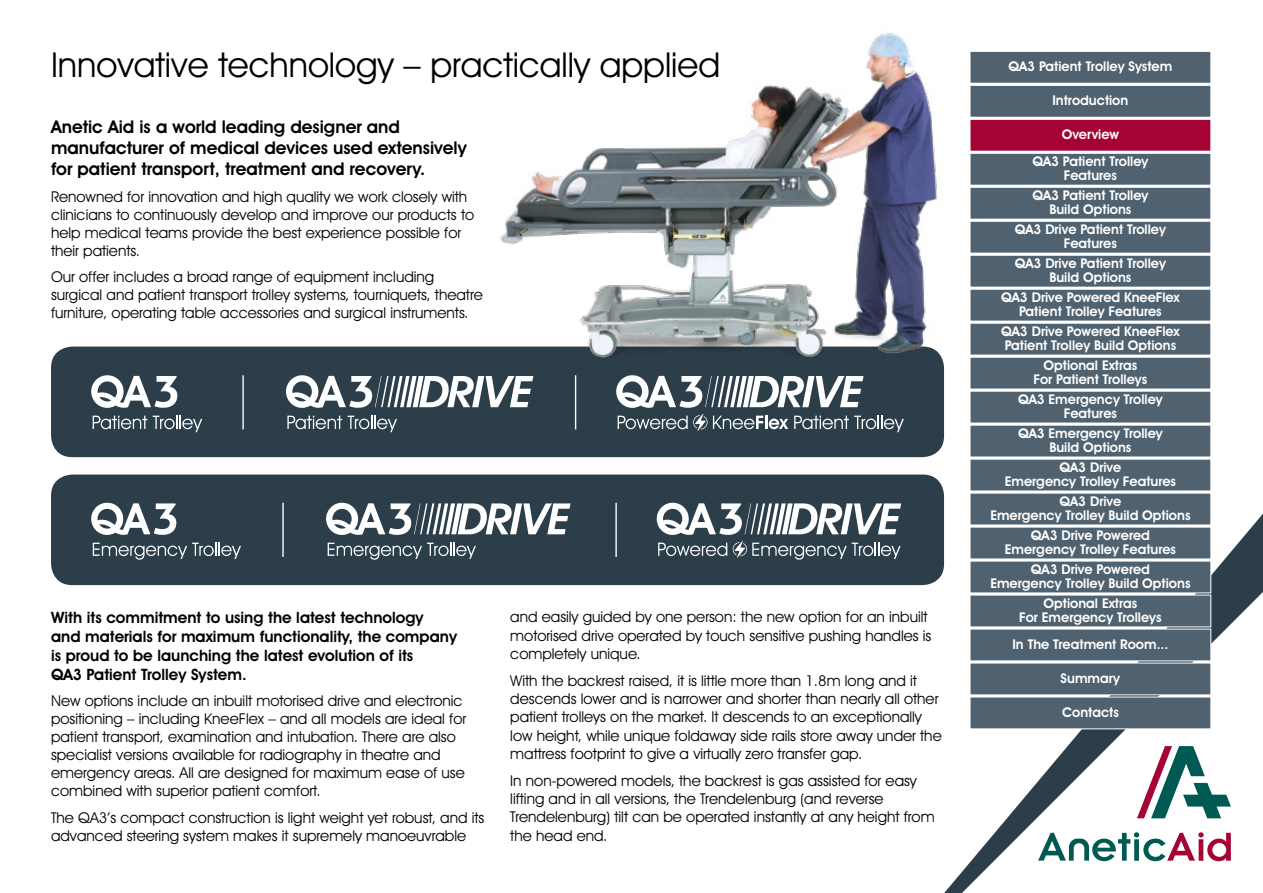
<style>
.page{position:relative;width:1263px;height:893px;background:#fff}
.page>*{position:absolute;margin:0;border:0;box-sizing:border-box;transform-origin:0 0}
.t1{font:34.5px "Avant Garde IT Cby BT";color:#000}
.t2{font:600 17.7px/21.3px "Avant Garde IT Cby BT";color:#000}
.t3{font:600 15.75px/18.9px "Avant Garde IT Cby BT";color:#000}
.t4{font:15px/18px "Avant Garde IT Cby BT";color:#000}
.t5{font:600 13.5px/13.5px "Avant Garde IT Cby BT";color:#fff;text-align:center}
</style>
<div class="page">
<svg style="left:944px;top:514px;width:319px;height:379px"></svg>
<svg style="left:1137px;top:746px;width:94px;height:72px"></svg>
<svg style="left:1038px;top:832px;width:193px;height:29px"></svg>
<div style="left:51px;top:474px;width:893px;height:111px;background:#2d3e4b;border-radius:21px"></div>
<svg style="left:91px;top:503px;width:85px;height:32px"></svg>
<svg style="left:93px;top:543px;width:148px;height:17px"></svg>
<svg style="left:657px;top:503px;width:244px;height:32px"></svg>
<svg style="left:658px;top:543px;width:69px;height:13px"></svg>
<svg style="left:733px;top:541px;width:168px;height:19px"></svg>
<svg style="left:326px;top:503px;width:244px;height:32px"></svg>
<svg style="left:328px;top:543px;width:148px;height:17px"></svg>
<hr style="left:282px;top:503px;width:2px;height:54px;background:#fff">
<hr style="left:615px;top:503px;width:2px;height:54px;background:#fff">
<div style="left:51px;top:347px;width:893px;height:110px;background:#2d3e4b;border-radius:21px"></div>
<svg style="left:91px;top:375px;width:86px;height:33px"></svg>
<svg style="left:93px;top:416px;width:54px;height:13px"></svg>
<svg style="left:153px;top:416px;width:49px;height:16px"></svg>
<svg style="left:616px;top:375px;width:247px;height:33px"></svg>
<svg style="left:713px;top:416px;width:75px;height:13px"></svg>
<svg style="left:794px;top:416px;width:110px;height:16px"></svg>
<svg style="left:618px;top:414px;width:89px;height:17px"></svg>
<svg style="left:286px;top:375px;width:247px;height:33px"></svg>
<svg style="left:287px;top:416px;width:55px;height:13px"></svg>
<svg style="left:348px;top:416px;width:49px;height:16px"></svg>
<hr style="left:242px;top:375px;width:2px;height:54px;background:#fff">
<hr style="left:575px;top:375px;width:1px;height:54px;background:#fff">
<img style="left:484px;top:33px;width:461px;height:341px">
<div style="left:970px;top:527px;width:241px;height:32px;background:#506270"></div>
<div style="left:970px;top:561px;width:241px;height:32px;background:#506270"></div>
<div style="left:970px;top:595px;width:241px;height:32px;background:#506270"></div>
<div style="left:970px;top:629px;width:241px;height:32px;background:#506270"></div>
<div style="left:970px;top:663px;width:241px;height:32px;background:#506270"></div>
<div style="left:970px;top:51px;width:241px;height:32px;background:#506270"></div>
<div style="left:970px;top:51px;width:241px;height:33px;border:1px solid #fff"></div>
<div style="left:970px;top:85px;width:241px;height:32px;background:#506270"></div>
<div style="left:970px;top:85px;width:241px;height:33px;border:1px solid #fff"></div>
<div style="left:970px;top:153px;width:241px;height:32px;background:#506270"></div>
<div style="left:970px;top:153px;width:241px;height:33px;border:1px solid #fff"></div>
<div style="left:970px;top:187px;width:241px;height:32px;background:#506270"></div>
<div style="left:970px;top:187px;width:241px;height:33px;border:1px solid #fff"></div>
<div style="left:970px;top:221px;width:241px;height:32px;background:#506270"></div>
<div style="left:970px;top:221px;width:241px;height:33px;border:1px solid #fff"></div>
<div style="left:970px;top:255px;width:241px;height:32px;background:#506270"></div>
<div style="left:970px;top:255px;width:241px;height:32px;border:1px solid #fff"></div>
<div style="left:970px;top:289px;width:241px;height:32px;background:#506270"></div>
<div style="left:970px;top:289px;width:241px;height:32px;border:1px solid #fff"></div>
<div style="left:970px;top:323px;width:241px;height:32px;background:#506270"></div>
<div style="left:970px;top:323px;width:241px;height:32px;border:1px solid #fff"></div>
<div style="left:970px;top:357px;width:241px;height:32px;background:#506270"></div>
<div style="left:970px;top:357px;width:241px;height:32px;border:1px solid #fff"></div>
<div style="left:970px;top:391px;width:241px;height:32px;background:#506270"></div>
<div style="left:970px;top:391px;width:241px;height:32px;border:1px solid #fff"></div>
<div style="left:970px;top:425px;width:241px;height:32px;background:#506270"></div>
<div style="left:970px;top:425px;width:241px;height:32px;border:1px solid #fff"></div>
<div style="left:970px;top:459px;width:241px;height:32px;background:#506270"></div>
<div style="left:970px;top:697px;width:241px;height:32px;background:#506270"></div>
<div style="left:970px;top:493px;width:241px;height:32px;background:#506270"></div>
<div style="left:970px;top:119px;width:241px;height:32px;background:#a50333"></div>
<div style="left:970px;top:119px;width:241px;height:33px;border:1px solid #fff"></div>
<h1 class="t1" style="left:51px;top:44px;width:671px">Innovative technology – practically applied</h1>
<p class="t2" style="left:51px;top:116px;width:417px">Anetic Aid is a world leading designer and manufacturer of medical devices used extensively for patient transport, treatment and recovery.</p>
<p class="t4" style="left:51px;top:187px;width:425px">Renowned for innovation and high quality we work closely with clinicians to continuously develop and improve our products to help medical teams provide the best experience possible for their patients.</p>
<p class="t4" style="left:51px;top:268px;width:433px">Our offer includes a broad range of equipment including surgical and patient transport trolley systems, tourniquets, theatre furniture, operating table accessories and surgical instruments.</p>
<p class="t3" style="left:51px;top:608px;width:408px">With its commitment to using the latest technology<br>and materials for maximum functionality, the company is proud to be launching the latest evolution of its<br>QA3 Patient Trolley System.</p>
<p class="t4" style="left:51px;top:692px;width:417px">New options include an inbuilt motorised drive and electronic positioning – including KneeFlex – and all models are ideal for patient transport, examination and intubation. There are also specialist versions available for radiography in theatre and emergency areas. All are designed for maximum ease of use combined with superior patient comfort.</p>
<p class="t4" style="left:51px;top:808px;width:435px">The QA3’s compact construction is light weight yet robust, and its advanced steering system makes it supremely manoeuvrable</p>
<p class="t4" style="left:510px;top:608px;width:423px">and easily guided by one person: the new option for an inbuilt motorised drive operated by touch sensitive pushing handles is completely unique.</p>
<p class="t4" style="left:510px;top:671px;width:433px">With the backrest raised, it is little more than 1.8m long and it descends lower and is narrower and shorter than nearly all other patient trolleys on the market. It descends to an exceptionally low height, while unique foldaway side rails store away under the mattress footprint to give a virtually zero transfer gap.</p>
<p class="t4" style="left:510px;top:771px;width:426px">In non-powered models, the backrest is gas assisted for easy lifting and in all versions, the Trendelenburg (and reverse Trendelenburg) tilt can be operated instantly at any height from the head end.</p>
<p class="t5" style="left:1008px;top:60px;width:165px">QA3 Patient Trolley System</p>
<p class="t5" style="left:1052px;top:94px;width:77px">Introduction</p>
<p class="t5" style="left:1062px;top:128px;width:59px">Overview</p>
<p class="t5" style="left:1032px;top:155px;width:118px">QA3 Patient Trolley<br>Features</p>
<p class="t5" style="left:1032px;top:189px;width:118px">QA3 Patient Trolley<br>Build Options</p>
<p class="t5" style="left:1015px;top:223px;width:153px">QA3 Drive Patient Trolley<br>Features</p>
<p class="t5" style="left:1015px;top:257px;width:153px">QA3 Drive Patient Trolley<br>Build Options</p>
<p class="t5" style="left:1001px;top:291px;width:180px">QA3 Drive Powered KneeFlex<br>Patient Trolley Features</p>
<p class="t5" style="left:1001px;top:325px;width:180px;text-align:left">QA3 Drive Powered KneeFlex<br>Patient Trolley Build Options</p>
<p class="t5" style="left:1033px;top:359px;width:115px">Optional Extras<br>For Patient Trolleys</p>
<p class="t5" style="left:1018px;top:393px;width:146px">QA3 Emergency Trolley<br>Features</p>
<p class="t5" style="left:1018px;top:427px;width:146px">QA3 Emergency Trolley<br>Build Options</p>
<p class="t5" style="left:1005px;top:461px;width:173px">QA3 Drive<br>Emergency Trolley Features</p>
<p class="t5" style="left:990px;top:495px;width:202px">QA3 Drive<br>Emergency Trolley Build Options</p>
<p class="t5" style="left:1005px;top:529px;width:173px">QA3 Drive Powered<br>Emergency Trolley Features</p>
<p class="t5" style="left:990px;top:563px;width:202px">QA3 Drive Powered<br>Emergency Trolley Build Options</p>
<p class="t5" style="left:1019px;top:597px;width:144px">Optional Extras<br>For Emergency Trolleys</p>
<p class="t5" style="left:1012px;top:637px;width:158px">In The Treatment Room...</p>
<p class="t5" style="left:1061px;top:671px;width:61px">Summary</p>
<p class="t5" style="left:1062px;top:705px;width:58px">Contacts</p>
</div>
